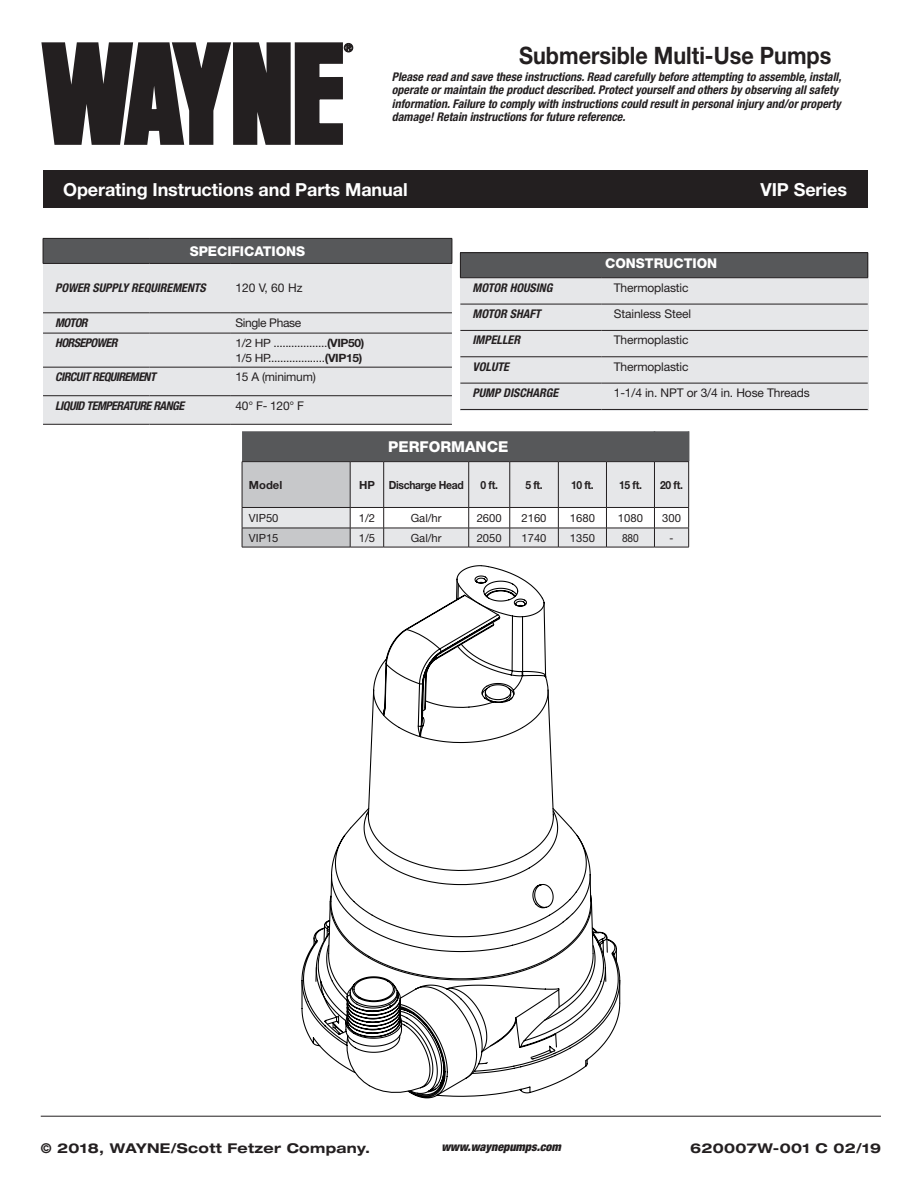
<style>
.page{position:relative;width:918px;height:1188px;background:#fff}
.page>*{position:absolute;margin:0;border:0;box-sizing:border-box;transform-origin:0 0}
.Heading_1{font:700 24px "Helvetica Neue LT Pro";color:#231f20;scale:.9 1}
.Body_English{font:700 18px "Helvetica Neue LT Pro";letter-spacing:-.005em;color:#fff}
.Numbered_List{font:800 15px "Helvetica Neue LT Pro";color:#fff}
.t1{font:700 expanded 13.5px "Helvetica Neue LT Pro";letter-spacing:.025em;color:#231f20}
.Subheading_1{font:800 13.5px "Helvetica Neue LT Pro";color:#fff}
.Body{font:italic 700 condensed 12px "Helvetica Neue LT Pro";color:#231f20}
.DWCN{font:12px "Helvetica Neue LT Std";letter-spacing:-.01em;color:#231f20}
.DWCN-2{font:italic 700 condensed 12px "Helvetica Neue LT Std";color:#231f20}
.DWCN-3{font:italic 700 condensed 12px "Helvetica Neue LT Std";letter-spacing:-.04em;color:#231f20}
.Numbered_List-2{font:italic 900 condensed 12px "Helvetica Neue LT Std";color:#231f20}
.DWCN-4{font:12px "Helvetica Neue LT Std";letter-spacing:-.03em;color:#231f20}
.DWCN-5{font:11.4px "Helvetica Neue LT Std";color:#231f20;scale:1.05 1}
.Numbered_List-3{font:11.25px "Helvetica Neue LT Std";color:#231f20}
.Numbered_List-4{font:700 11.25px "Helvetica Neue LT Pro";letter-spacing:-.03em;color:#231f20;scale:.92 1}
.Numbered_List-5{font:700 11.25px "Helvetica Neue LT Pro";letter-spacing:-.03em;color:#231f20}
.Numbered_List-6{font:11.25px "Helvetica Neue LT Std";color:#231f20;scale:.9 1}
.s1{font-family:"Helvetica Neue LT Pro";font-weight:700}
</style>
<div class="page">
<div style="left:43px;top:238px;width:409px;height:25px;background:#57585a"></div>
<div style="left:43px;top:264px;width:409px;height:160px;background:#e6e7e9"></div>
<hr style="left:43px;top:238px;width:107px;height:1px;background:#231f20">
<svg style="left:43px;top:239px;width:1px;height:24px"></svg>
<hr style="left:150px;top:238px;width:80px;height:1px;background:#231f20">
<hr style="left:230px;top:238px;width:222px;height:1px;background:#231f20">
<svg style="left:452px;top:239px;width:1px;height:24px"></svg>
<hr style="left:43px;top:263px;width:107px;height:1px;background:#231f20">
<hr style="left:150px;top:263px;width:80px;height:1px;background:#231f20">
<hr style="left:230px;top:263px;width:222px;height:1px;background:#231f20">
<hr style="left:43px;top:313px;width:107px;height:1px;background:#231f20">
<hr style="left:150px;top:313px;width:80px;height:1px;background:#231f20">
<hr style="left:230px;top:313px;width:222px;height:1px;background:#231f20">
<hr style="left:43px;top:333px;width:107px;height:1px;background:#231f20">
<hr style="left:150px;top:333px;width:80px;height:1px;background:#231f20">
<hr style="left:230px;top:333px;width:222px;height:1px;background:#231f20">
<hr style="left:43px;top:367px;width:107px;height:1px;background:#231f20">
<hr style="left:150px;top:367px;width:80px;height:1px;background:#231f20">
<hr style="left:230px;top:367px;width:222px;height:1px;background:#231f20">
<hr style="left:43px;top:395px;width:107px;height:1px;background:#231f20">
<hr style="left:150px;top:395px;width:80px;height:1px;background:#231f20">
<hr style="left:230px;top:395px;width:222px;height:1px;background:#231f20">
<hr style="left:43px;top:424px;width:107px;height:1px;background:#231f20">
<hr style="left:150px;top:424px;width:80px;height:1px;background:#231f20">
<hr style="left:230px;top:424px;width:222px;height:1px;background:#231f20">
<div style="left:460px;top:253px;width:408px;height:25px;background:#57585a"></div>
<div style="left:460px;top:278px;width:408px;height:131px;background:#e6e7e9"></div>
<hr style="left:460px;top:252px;width:142px;height:1px;background:#231f20">
<svg style="left:460px;top:253px;width:1px;height:24px"></svg>
<hr style="left:602px;top:252px;width:266px;height:1px;background:#231f20">
<svg style="left:868px;top:253px;width:1px;height:25px"></svg>
<hr style="left:460px;top:277px;width:142px;height:1px;background:#231f20">
<hr style="left:602px;top:277px;width:266px;height:1px;background:#231f20">
<hr style="left:460px;top:304px;width:142px;height:1px;background:#231f20">
<hr style="left:602px;top:304px;width:266px;height:1px;background:#231f20">
<hr style="left:460px;top:330px;width:142px;height:1px;background:#231f20">
<hr style="left:602px;top:330px;width:266px;height:1px;background:#231f20">
<hr style="left:460px;top:357px;width:142px;height:1px;background:#231f20">
<hr style="left:602px;top:357px;width:266px;height:1px;background:#231f20">
<hr style="left:460px;top:383px;width:142px;height:1px;background:#231f20">
<hr style="left:602px;top:383px;width:266px;height:1px;background:#231f20">
<hr style="left:460px;top:409px;width:142px;height:1px;background:#231f20">
<hr style="left:602px;top:409px;width:266px;height:1px;background:#231f20">
<svg style="left:41px;top:42px;width:312px;height:103px"></svg>
<hr style="left:242px;top:547px;width:108px;height:1px;background:#231f20">
<svg style="left:242px;top:431px;width:447px;height:116px;background:#b7b8ba"></svg>
<hr style="left:350px;top:547px;width:34px;height:1px;background:#231f20">
<hr style="left:384px;top:547px;width:85px;height:1px;background:#231f20">
<hr style="left:469px;top:547px;width:41px;height:1px;background:#231f20">
<hr style="left:510px;top:547px;width:48px;height:1px;background:#231f20">
<hr style="left:558px;top:547px;width:48px;height:1px;background:#231f20">
<hr style="left:606px;top:547px;width:48px;height:1px;background:#231f20">
<hr style="left:654px;top:547px;width:35px;height:1px;background:#231f20">
<hr style="left:41px;top:1116px;width:840px;height:1px;background:#231f20">
<div style="left:43px;top:170px;width:825px;height:38px;background:#231f20"></div>
<svg style="left:456px;top:565px;width:87px;height:33px"></svg>
<svg style="left:301px;top:598px;width:320px;height:499px"></svg>
<p class="Heading_1" style="left:519px;top:40px;width:348px">Submersible Multi-Use Pumps</p>
<p class="Body" style="left:392px;top:69px;width:451px">Please read and save these instructions. Read carefully before attempting to assemble, install,</p>
<p class="Body" style="left:392px;top:83px;width:448px">operate or maintain the product described. Protect yourself and others by observing all safety</p>
<p class="Body" style="left:392px;top:96px;width:450px">information. Failure to comply with instructions could result in personal injury and/or property</p>
<p class="Body" style="left:392px;top:110px;width:235px">damage! Retain instructions for future reference.</p>
<p class="Body_English" style="left:63px;top:178px;width:346px">Operating Instructions and Parts Manual</p>
<p class="Body_English" style="left:761px;top:178px;width:88px">VIP Series</p>
<p class="Subheading_1" style="left:190px;top:243px;width:117px">SPECIFICATIONS</p>
<p class="DWCN-2" style="left:55px;top:281px;width:152px">POWER SUPPLY REQUIREMENTS</p>
<p class="DWCN" style="left:236px;top:281px;width:68px">120 V, 60 Hz</p>
<p class="DWCN-2" style="left:55px;top:315px;width:34px">MOTOR</p>
<p class="DWCN-4" style="left:235px;top:315px;width:67px">Single Phase</p>
<p class="DWCN-3" style="left:55px;top:336px;width:64px">HORSEPOWER</p>
<p class="DWCN-5" style="left:236px;top:336px;width:124px">1/2 HP ..................<span class="s1">(VIP50)</span></p>
<p class="DWCN-5" style="left:236px;top:351px;width:122px">1/5 HP...................<span class="s1">(VIP15)</span></p>
<p class="DWCN-3" style="left:55px;top:370px;width:102px">CIRCUIT REQUIREMENT</p>
<p class="DWCN" style="left:236px;top:370px;width:82px">15 A (minimum)</p>
<p class="DWCN-3" style="left:55px;top:398px;width:130px">LIQUID TEMPERATURE RANGE</p>
<p class="DWCN" style="left:236px;top:398px;width:70px">40° F- 120° F</p>
<p class="Subheading_1" style="left:605px;top:255px;width:114px">CONSTRUCTION</p>
<p class="DWCN-2" style="left:473px;top:280px;width:81px">MOTOR HOUSING</p>
<p class="DWCN" style="left:614px;top:280px;width:76px">Thermoplastic</p>
<p class="DWCN-2" style="left:473px;top:307px;width:70px">MOTOR SHAFT</p>
<p class="DWCN" style="left:614px;top:307px;width:79px">Stainless Steel</p>
<p class="DWCN-2" style="left:473px;top:333px;width:49px">IMPELLER</p>
<p class="DWCN" style="left:614px;top:333px;width:76px">Thermoplastic</p>
<p class="DWCN-2" style="left:473px;top:359px;width:38px">VOLUTE</p>
<p class="DWCN" style="left:614px;top:359px;width:76px">Thermoplastic</p>
<p class="DWCN-2" style="left:473px;top:386px;width:87px">PUMP DISCHARGE</p>
<p class="DWCN" style="left:614px;top:386px;width:197px">1-1/4 in. NPT or 3/4 in. Hose Threads</p>
<p class="Numbered_List" style="left:388px;top:438px;width:122px">PERFORMANCE</p>
<p class="Numbered_List-5" style="left:249px;top:478px;width:35px">Model</p>
<p class="Numbered_List-5" style="left:359px;top:478px;width:17px">HP</p>
<p class="Numbered_List-4" style="left:389px;top:478px;width:83px">Discharge Head</p>
<p class="Numbered_List-4" style="left:481px;top:478px;width:20px">0 ft.</p>
<p class="Numbered_List-4" style="left:525px;top:478px;width:20px">5 ft.</p>
<p class="Numbered_List-4" style="left:571px;top:478px;width:26px">10 ft.</p>
<p class="Numbered_List-4" style="left:619px;top:478px;width:26px">15 ft.</p>
<p class="Numbered_List-4" style="left:660px;top:478px;width:26px">20 ft.</p>
<p class="Numbered_List-3" style="left:249px;top:511px;width:31px">VIP50</p>
<p class="Numbered_List-3" style="left:359px;top:511px;width:18px">1/2</p>
<p class="Numbered_List-3" style="left:411px;top:511px;width:32px">Gal/hr</p>
<p class="Numbered_List-3" style="left:477px;top:511px;width:27px">2600</p>
<p class="Numbered_List-3" style="left:522px;top:511px;width:27px">2160</p>
<p class="Numbered_List-3" style="left:570px;top:511px;width:27px">1680</p>
<p class="Numbered_List-3" style="left:618px;top:511px;width:27px">1080</p>
<p class="Numbered_List-3" style="left:662px;top:511px;width:20px">300</p>
<p class="Numbered_List-3" style="left:249px;top:531px;width:31px">VIP15</p>
<p class="Numbered_List-3" style="left:359px;top:531px;width:18px">1/5</p>
<p class="Numbered_List-3" style="left:411px;top:531px;width:32px">Gal/hr</p>
<p class="Numbered_List-3" style="left:477px;top:531px;width:27px">2050</p>
<p class="Numbered_List-3" style="left:522px;top:531px;width:27px">1740</p>
<p class="Numbered_List-3" style="left:570px;top:531px;width:27px">1350</p>
<p class="Numbered_List-6" style="left:622px;top:531px;width:20px">880</p>
<p class="Numbered_List-6" style="left:670px;top:531px;width:6px">-</p>
<p class="t1" style="left:41px;top:1139px;width:331px">© 2018, WAYNE/Scott Fetzer Company.</p>
<p class="t1" style="left:690px;top:1139px;width:192px">620007W-001 C 02/19</p>
<p class="Numbered_List-2" style="left:441px;top:1139px;width:121px">www.waynepumps.com</p>
</div>
